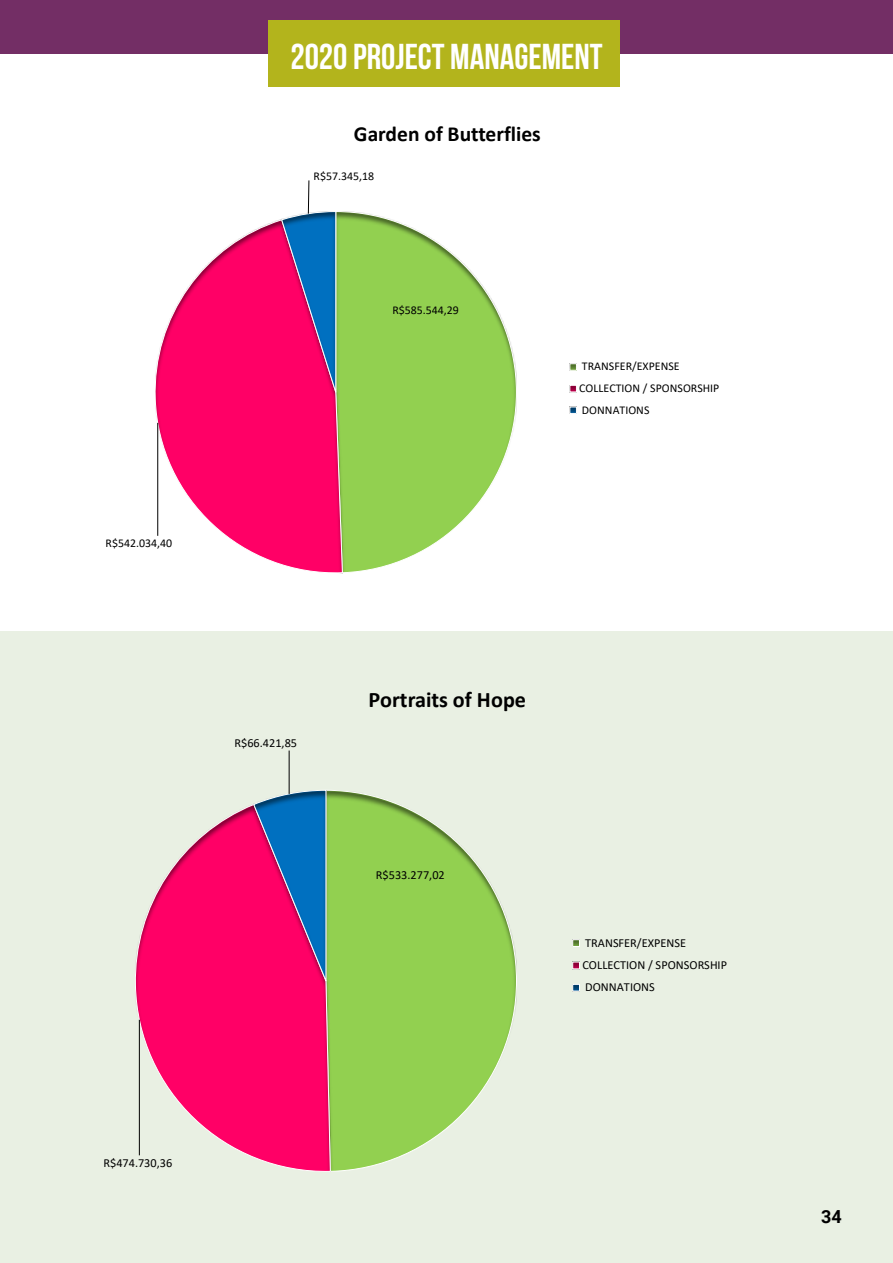
<style>
.page{position:relative;width:893px;height:1263px;background:#fff}
.page>*{position:absolute;margin:0;border:0;box-sizing:border-box;transform-origin:0 0}
.t1{font:700 36px "Bebas Neue";color:#fff}
.t2{font:700 22.2px "Calibri";color:#000}
.t3{font:700 21.45px "Calibri";color:#000}
.t4{font:700 18px "Roboto";color:#000}
.t5{font:12.3px/22.4px "Calibri";color:#000}
.t6{font:11.85px/21.6px "Calibri";color:#000}
</style>
<div class="page">
<div style="left:1px;top:631px;width:892px;height:632px;background:#e9f0e3"></div>
<div style="left:0;top:0;width:893px;height:54px;background:#732e65"></div>
<div style="left:268px;top:21px;width:351px;height:66px;background:#b3b41c"></div>
<svg style="left:337px;top:211px;width:180px;height:362px"></svg>
<svg style="left:155px;top:219px;width:188px;height:355px"></svg>
<hr style="left:157px;top:423px;width:1px;height:113px;background:#000">
<svg style="left:281px;top:180px;width:56px;height:218px"></svg>
<svg style="left:571px;top:365px;width:4px;height:4px"></svg>
<div style="left:569px;top:363px;width:8px;height:8px;border:1px solid #fff"></div>
<svg style="left:571px;top:387px;width:4px;height:3px"></svg>
<div style="left:569px;top:385px;width:8px;height:7px;border:1px solid #fff"></div>
<svg style="left:571px;top:408px;width:4px;height:4px"></svg>
<div style="left:569px;top:406px;width:8px;height:8px;border:1px solid #fff"></div>
<svg style="left:327px;top:790px;width:190px;height:382px"></svg>
<svg style="left:135px;top:803px;width:196px;height:369px"></svg>
<svg style="left:253px;top:789px;width:74px;height:196px;background:#834395"></svg>
<hr style="left:139px;top:1020px;width:1px;height:135px;background:#000">
<hr style="left:289px;top:750px;width:1px;height:44px;background:#000">
<svg style="left:574px;top:941px;width:4px;height:4px"></svg>
<div style="left:572px;top:939px;width:8px;height:8px;border:1px solid #fff"></div>
<svg style="left:574px;top:963px;width:4px;height:4px"></svg>
<div style="left:572px;top:961px;width:8px;height:8px;border:1px solid #fff"></div>
<svg style="left:574px;top:986px;width:4px;height:3px"></svg>
<div style="left:572px;top:984px;width:8px;height:7px;border:1px solid #fff"></div>
<p class="t6" style="left:106px;top:532px;width:68px">R$542.034,40</p>
<h1 class="t1" style="left:290px;top:37px;width:314px">2020 PROJECT MANAGEMENT</h1>
<h3 class="t3" style="left:354px;top:119px;width:188px">Garden of Butterflies</h3>
<p class="t6" style="left:314px;top:165px;width:62px">R$57.345,18</p>
<p class="t6" style="left:392px;top:299px;width:68px">R$585.544,29</p>
<p class="t6" style="left:579px;top:355px;width:142px">TRANSFER/EXPENSE<br>COLLECTION / SPONSORSHIP<br>DONNATIONS</p>
<p class="t5" style="left:235px;top:732px;width:64px">R$66.421,85</p>
<h2 class="t2" style="left:369px;top:684px;width:159px">Portraits of Hope</h2>
<p class="t5" style="left:376px;top:863px;width:70px">R$533.277,02</p>
<p class="t5" style="left:582px;top:931px;width:146px">TRANSFER/EXPENSE<br>COLLECTION / SPONSORSHIP<br>DONNATIONS</p>
<p class="t5" style="left:103px;top:1151px;width:70px">R$474.730,36</p>
<h3 class="t4" style="left:821px;top:1204px;width:22px">34</h3>
</div>
